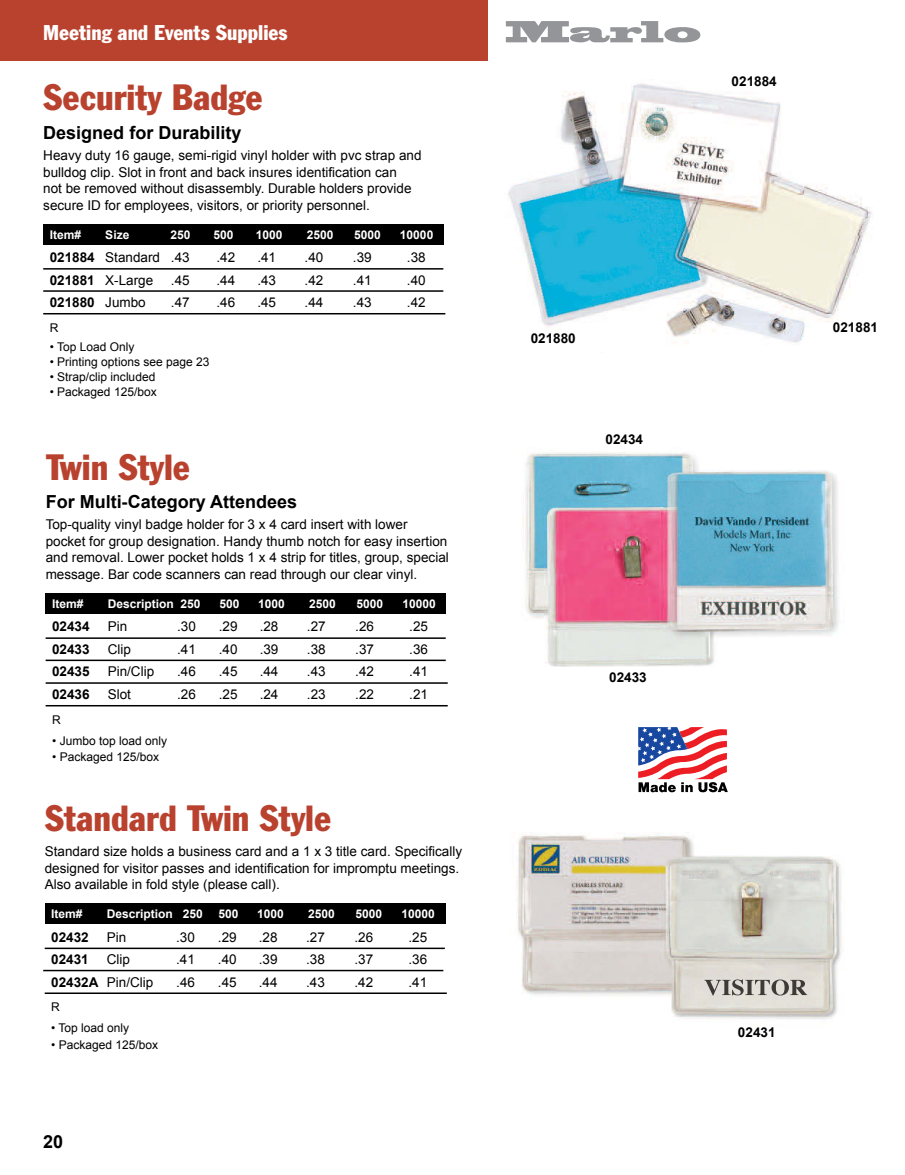
<style>
.page{position:relative;width:905px;height:1175px;background:#fff}
.page>*{position:absolute;margin:0;border:0;box-sizing:border-box;transform-origin:0 0}
.t1{font:condensed 36px "Franklin Gothic BT";color:#b9422f}
.t2{font:condensed 21px "Franklin Gothic BT";color:#fff}
.t3{font:700 18px "Arial";color:#000}
.t4{font:13.5px/16.5px "Arial";color:#000}
.t5{font:700 13.5px "Arial";color:#000}
.t6{font:12px "Arial";color:#000}
.t7{font:700 12px "Arial";color:#fff}
.s1{font-weight:700}
.s2{font-weight:400}
</style>
<div class="page">
<div style="left:0;top:0;width:488px;height:66px;background:#b9422f"></div>
<div style="left:0;top:61px;width:489px;height:1113px;background:#fff"></div>
<svg style="left:506px;top:21px;width:194px;height:21px"></svg>
<img style="left:508px;top:84px;width:364px;height:261px">
<div style="left:43px;top:224px;width:401px;height:21px;background:#000"></div>
<hr style="left:43px;top:268px;width:400px;height:1px;background:#000">
<hr style="left:43px;top:290px;width:400px;height:2px;background:#000">
<hr style="left:43px;top:313px;width:402px;height:1px;background:#000">
<img style="left:523px;top:452px;width:316px;height:215px">
<div style="left:45px;top:903px;width:400px;height:21px;background:#000"></div>
<hr style="left:45px;top:947px;width:400px;height:2px;background:#000">
<hr style="left:43px;top:969px;width:400px;height:2px;background:#000">
<hr style="left:45px;top:992px;width:402px;height:2px;background:#000">
<div style="left:46px;top:593px;width:400px;height:21px;background:#000"></div>
<hr style="left:46px;top:637px;width:400px;height:2px;background:#000">
<hr style="left:46px;top:659px;width:400px;height:2px;background:#000">
<hr style="left:46px;top:682px;width:401px;height:2px;background:#000">
<hr style="left:46px;top:705px;width:401px;height:1px;background:#000">
<img style="left:517px;top:832px;width:326px;height:188px">
<img style="left:704px;top:979px;width:103px;height:16px">
<svg style="left:638px;top:727px;width:89px;height:65px"></svg>
<h2 class="t2" style="left:43px;top:25px;width:246px">Meeting and Events Supplies</h2>
<h1 class="t1" style="left:43px;top:85px;width:221px">Security Badge</h1>
<h3 class="t3" style="left:43px;top:123px;width:200px">Designed for Durability</h3>
<p class="t4" style="left:43px;top:147px;width:380px">Heavy duty 16 gauge, semi-rigid vinyl holder with pvc strap and bulldog clip. Slot in front and back insures identification can<br>not be removed without disassembly. Durable holders provide secure ID for employees, visitors, or priority personnel.</p>
<p class="t7" style="left:50px;top:228px;width:33px">Item#</p>
<p class="t7" style="left:105px;top:228px;width:26px">Size</p>
<p class="t7" style="left:171px;top:228px;width:22px">250</p>
<p class="t7" style="left:213px;top:228px;width:22px">500</p>
<p class="t7" style="left:256px;top:228px;width:28px">1000</p>
<p class="t7" style="left:307px;top:228px;width:28px">2500</p>
<p class="t7" style="left:354px;top:228px;width:28px">5000</p>
<p class="t7" style="left:400px;top:228px;width:35px">10000</p>
<p class="t4" style="left:50px;top:249px;width:141px"><span class="s1">021884</span> Standard .43</p>
<p class="t4" style="left:216px;top:249px;width:20px">.42</p>
<p class="t4" style="left:257px;top:249px;width:20px">.41</p>
<p class="t4" style="left:304px;top:249px;width:20px">.40</p>
<p class="t4" style="left:353px;top:249px;width:20px">.39</p>
<p class="t4" style="left:407px;top:249px;width:20px">.38</p>
<p class="t4" style="left:50px;top:271px;width:105px"><span class="s1">021881</span> X-Large</p>
<p class="t4" style="left:171px;top:271px;width:20px">.45</p>
<p class="t4" style="left:216px;top:271px;width:20px">.44</p>
<p class="t4" style="left:257px;top:271px;width:20px">.43</p>
<p class="t4" style="left:304px;top:271px;width:20px">.42</p>
<p class="t4" style="left:353px;top:271px;width:20px">.41</p>
<p class="t4" style="left:407px;top:271px;width:20px">.40</p>
<p class="t5" style="left:50px;top:295px;width:98px">021880 <span class="s2">Jumbo</span></p>
<p class="t4" style="left:171px;top:294px;width:20px">.47</p>
<p class="t4" style="left:216px;top:294px;width:20px">.46</p>
<p class="t4" style="left:257px;top:294px;width:20px">.45</p>
<p class="t4" style="left:304px;top:294px;width:20px">.44</p>
<p class="t4" style="left:353px;top:294px;width:20px">.43</p>
<p class="t4" style="left:407px;top:294px;width:20px">.42</p>
<p class="t6" style="left:50px;top:321px;width:10px">R</p>
<p class="t6" style="left:50px;top:340px;width:86px">• Top Load Only</p>
<p class="t6" style="left:50px;top:355px;width:161px">• Printing options see page 23</p>
<p class="t6" style="left:50px;top:370px;width:107px">• Strap/clip included</p>
<p class="t6" style="left:50px;top:385px;width:108px">• Packaged 125/box</p>
<h1 class="t1" style="left:46px;top:454px;width:146px">Twin Style</h1>
<h3 class="t3" style="left:46px;top:492px;width:253px">For Multi-Category Attendees</h3>
<p class="t4" style="left:46px;top:516px;width:404px">Top-quality vinyl badge holder for 3 x 4 card insert with lower pocket for group designation. Handy thumb notch for easy insertion and removal. Lower pocket holds 1 x 4 strip for titles, group, special message. Bar code scanners can read through our clear vinyl.</p>
<p class="t7" style="left:52px;top:597px;width:33px">Item#</p>
<p class="t7" style="left:108px;top:597px;width:94px">Description 250</p>
<p class="t7" style="left:219px;top:597px;width:22px">500</p>
<p class="t7" style="left:258px;top:597px;width:28px">1000</p>
<p class="t7" style="left:309px;top:597px;width:28px">2500</p>
<p class="t7" style="left:356px;top:597px;width:28px">5000</p>
<p class="t7" style="left:402px;top:597px;width:35px">10000</p>
<p class="t5" style="left:52px;top:619px;width:39px">02434</p>
<p class="t4" style="left:108px;top:618px;width:21px">Pin</p>
<p class="t4" style="left:177px;top:618px;width:20px">.30</p>
<p class="t4" style="left:219px;top:618px;width:20px">.29</p>
<p class="t4" style="left:260px;top:618px;width:20px">.28</p>
<p class="t4" style="left:307px;top:618px;width:20px">.27</p>
<p class="t4" style="left:355px;top:618px;width:20px">.26</p>
<p class="t4" style="left:409px;top:618px;width:20px">.25</p>
<p class="t5" style="left:52px;top:641px;width:39px">02433</p>
<p class="t4" style="left:108px;top:641px;width:25px">Clip</p>
<p class="t4" style="left:177px;top:641px;width:20px">.41</p>
<p class="t4" style="left:219px;top:641px;width:20px">.40</p>
<p class="t4" style="left:260px;top:641px;width:20px">.39</p>
<p class="t4" style="left:307px;top:641px;width:20px">.38</p>
<p class="t4" style="left:355px;top:641px;width:20px">.37</p>
<p class="t4" style="left:409px;top:641px;width:20px">.36</p>
<p class="t5" style="left:52px;top:664px;width:39px">02435</p>
<p class="t4" style="left:108px;top:663px;width:48px">Pin/Clip</p>
<p class="t4" style="left:177px;top:663px;width:20px">.46</p>
<p class="t4" style="left:219px;top:663px;width:20px">.45</p>
<p class="t4" style="left:260px;top:663px;width:20px">.44</p>
<p class="t4" style="left:307px;top:663px;width:20px">.43</p>
<p class="t4" style="left:355px;top:663px;width:20px">.42</p>
<p class="t4" style="left:409px;top:663px;width:20px">.41</p>
<p class="t5" style="left:52px;top:686px;width:39px">02436</p>
<p class="t4" style="left:108px;top:686px;width:25px">Slot</p>
<p class="t4" style="left:177px;top:686px;width:20px">.26</p>
<p class="t4" style="left:219px;top:686px;width:20px">.25</p>
<p class="t4" style="left:260px;top:686px;width:20px">.24</p>
<p class="t4" style="left:307px;top:686px;width:20px">.23</p>
<p class="t4" style="left:355px;top:686px;width:20px">.22</p>
<p class="t4" style="left:409px;top:686px;width:20px">.21</p>
<p class="t6" style="left:52px;top:713px;width:10px">R</p>
<p class="t6" style="left:52px;top:734px;width:116px">• Jumbo top load only</p>
<p class="t6" style="left:52px;top:750px;width:108px">• Packaged 125/box</p>
<h1 class="t1" style="left:45px;top:804px;width:288px">Standard Twin Style</h1>
<p class="t4" style="left:45px;top:843px;width:419px">Standard size holds a business card and a 1 x 3 title card. Specifically designed for visitor passes and identification for impromptu meetings.<br>Also available in fold style (please call).</p>
<p class="t7" style="left:51px;top:907px;width:33px">Item#</p>
<p class="t7" style="left:107px;top:907px;width:98px">Description 250</p>
<p class="t7" style="left:218px;top:907px;width:22px">500</p>
<p class="t7" style="left:257px;top:907px;width:28px">1000</p>
<p class="t7" style="left:308px;top:907px;width:28px">2500</p>
<p class="t7" style="left:355px;top:907px;width:28px">5000</p>
<p class="t7" style="left:401px;top:907px;width:35px">10000</p>
<p class="t5" style="left:51px;top:929px;width:39px">02432</p>
<p class="t4" style="left:107px;top:928px;width:21px">Pin</p>
<p class="t4" style="left:176px;top:928px;width:20px">.30</p>
<p class="t4" style="left:218px;top:928px;width:20px">.29</p>
<p class="t4" style="left:259px;top:928px;width:20px">.28</p>
<p class="t4" style="left:306px;top:928px;width:20px">.27</p>
<p class="t4" style="left:354px;top:928px;width:20px">.26</p>
<p class="t4" style="left:408px;top:928px;width:20px">.25</p>
<p class="t5" style="left:51px;top:951px;width:39px">02431</p>
<p class="t4" style="left:107px;top:951px;width:25px">Clip</p>
<p class="t4" style="left:176px;top:951px;width:20px">.41</p>
<p class="t4" style="left:218px;top:951px;width:20px">.40</p>
<p class="t4" style="left:259px;top:951px;width:20px">.39</p>
<p class="t4" style="left:306px;top:951px;width:20px">.38</p>
<p class="t4" style="left:354px;top:951px;width:20px">.37</p>
<p class="t4" style="left:408px;top:951px;width:20px">.36</p>
<p class="t4" style="left:51px;top:973px;width:104px"><span class="s1">02432A</span> Pin/Clip</p>
<p class="t4" style="left:176px;top:973px;width:20px">.46</p>
<p class="t4" style="left:218px;top:973px;width:20px">.45</p>
<p class="t4" style="left:259px;top:973px;width:20px">.44</p>
<p class="t4" style="left:306px;top:973px;width:20px">.43</p>
<p class="t4" style="left:354px;top:973px;width:20px">.42</p>
<p class="t4" style="left:408px;top:973px;width:20px">.41</p>
<p class="t6" style="left:51px;top:1000px;width:10px">R</p>
<p class="t6" style="left:51px;top:1021px;width:80px">• Top load only</p>
<p class="t6" style="left:51px;top:1038px;width:108px">• Packaged 125/box</p>
<h3 class="t3" style="left:43px;top:1131px;width:22px">20</h3>
<p class="t5" style="left:530px;top:331px;width:47px">021880</p>
<p class="t5" style="left:605px;top:432px;width:39px">02434</p>
<p class="t5" style="left:609px;top:670px;width:39px">02433</p>
<p class="t5" style="left:731px;top:73px;width:47px">021884</p>
<p class="t5" style="left:833px;top:319px;width:47px">021881</p>
<p class="t5" style="left:738px;top:1024px;width:39px">02431</p>
</div>
